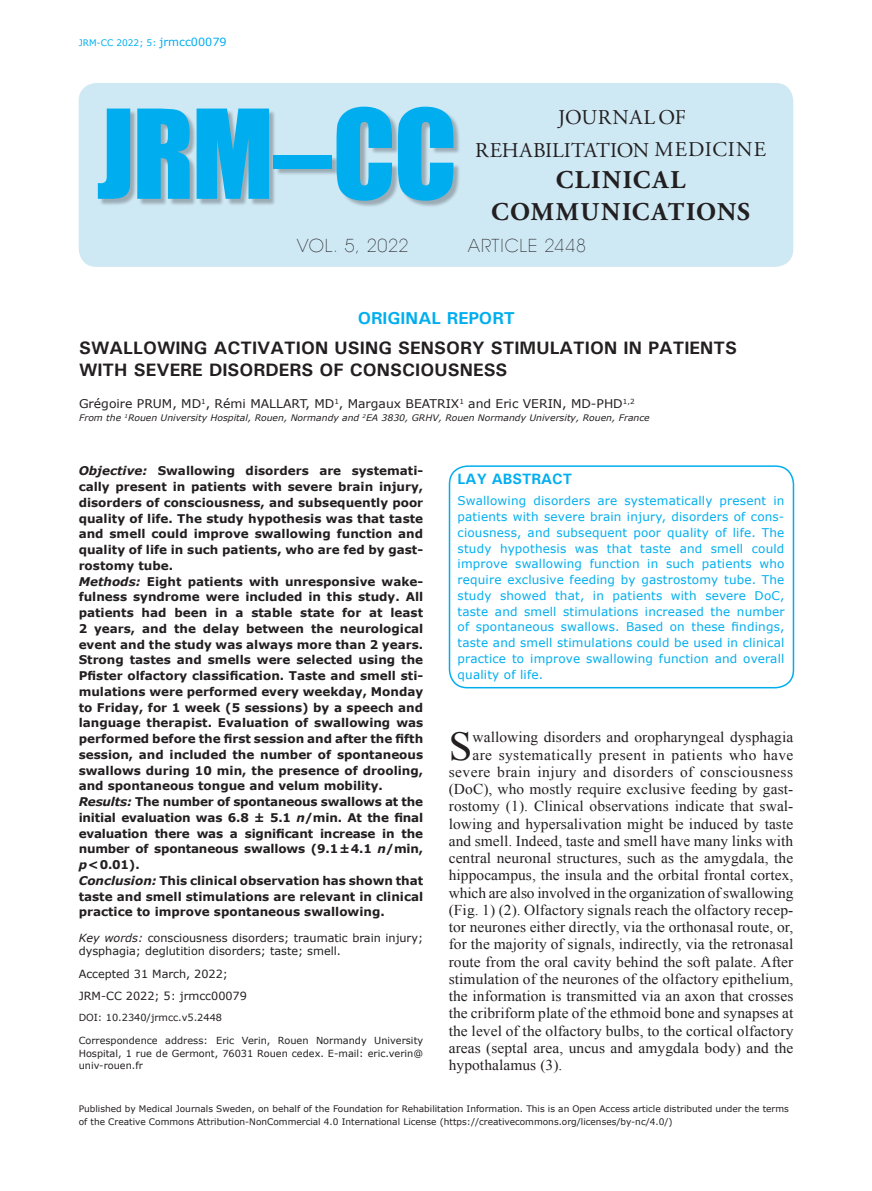
<style>
.page{position:relative;width:872px;height:1191px;background:#fff}
.page>*{position:absolute;margin:0;border:0;box-sizing:border-box;transform-origin:0 0}
.t1{font:114.15px "Impact";color:#00aeef}
.Drop_text{font:41.1px "Times New Roman";color:#231f20}
.t2{font:700 25.5px/32px "Adobe Garamond Pro";letter-spacing:.06em;color:#231f20;text-align:center}
.t3{font:21px/33px "Adobe Garamond Pro";letter-spacing:.015em;color:#231f20;text-align:center}
.Article_tittle{font:700 18px/21.6px "Univers";color:#231f20}
.t4{font:200 17.85px "Avant Garde LT";letter-spacing:.045em;color:#231f20}
.t5{font:700 17.25px "Univers";color:#00aeef}
.Drop_text-2{font:15px "Times New Roman";letter-spacing:.005em;color:#231f20}
.Drop_text-3{font:15px "Times New Roman";letter-spacing:.03em;color:#231f20}
.Drop_text-4{font:15px "Times New Roman";letter-spacing:.025em;color:#231f20}
.Main_message_rubrik{font:700 15px "Univers";color:#00aeef}
.Abstract{font:700 12px/15.8px "Verdana";color:#231f20;text-align:justify}
.Main_message{font:12px/15.8px "Verdana";letter-spacing:.015em;color:#00aeef;text-align:justify}
.AU{font:12px "Verdana";color:#231f20}
.Keywords{font:11.25px/13.5px "Verdana";color:#231f20}
.Ref_sid{font:11.25px "Verdana";color:#231f20}
.Accept_Epub{font:11.25px "Verdana";color:#231f20}
.Accept_Epub-2{font:9.75px/13.5px "Verdana";color:#231f20}
.Corr_Adress{font:9.75px "Verdana";color:#231f20}
.t6{font:9px/13.5px "Verdana";color:#231f20}
.Adress{font:italic 9px "Verdana";color:#231f20}
.t7{font:9px "Verdana";color:#00aeef}
.s1{font-size:11.25px}
.s2{font-style:italic}
</style>
<div class="page">
<div style="left:79px;top:83px;width:714px;height:184px;background:#cee8f4;border-radius:18px"></div>
<div style="left:99px;top:109px;width:361px;height:99px;background:#231f20;opacity:.3"></div>
<div style="left:449px;top:465px;width:345px;height:223px;border:2px solid #00aeef;border-radius:18px"></div>
<p class="t7" style="left:79px;top:37px;width:149px">JRM-CC 2022; 5: <span class="s1">jrmcc00079</span></p>
<h1 class="t1" style="left:97px;top:65px;width:362px">JRM–CC</h1>
<h3 class="t4" style="left:297px;top:235px;width:113px">VOL. 5, 2022</h3>
<h3 class="t4" style="left:468px;top:235px;width:120px">ARTICLE 2448</h3>
<h3 class="t3" style="left:475px;top:101px;width:292px">JOURNAL OF<br>REHABILITATION MEDICINE</h3>
<h3 class="t2" style="left:491px;top:164px;width:260px">CLINICAL<br>COMMUNICATIONS</h3>
<h3 class="t5" style="left:358px;top:307px;width:159px">ORIGINAL REPORT</h3>
<p class="Article_tittle" style="left:79px;top:337px;width:659px">SWALLOWING ACTIVATION USING SENSORY STIMULATION IN PATIENTS<br>WITH SEVERE DISORDERS OF CONSCIOUSNESS</p>
<p class="AU" style="left:79px;top:396px;width:557px">Grégoire PRUM, MD<sup>1</sup>, Rémi MALLART, MD<sup>1</sup>, Margaux BEATRIX<sup>1</sup> and Eric VERIN, MD-PHD<sup>1,2</sup></p>
<p class="Adress" style="left:79px;top:412px;width:572px">From the <sup>1</sup>Rouen University Hospital, Rouen, Normandy and <sup>2</sup>EA 3830, GRHV, Rouen Normandy University, Rouen, France</p>
<p class="Abstract" style="left:79px;top:463px;width:346px"><span class="s2">Objective:</span> Swallowing disorders are systemati&shy;cally present in patients with severe brain injury, disorders of consciousness, and subsequently poor quality of life. The study hypothesis was that taste and smell could improve swallowing function and quality of life in such patients, who are fed by gast&shy;rostomy tube.</p>
<p class="Abstract" style="left:79px;top:573px;width:346px"><span class="s2">Methods:</span> Eight patients with unresponsive wake&shy;fulness syndrome were included in this study. All patients had been in a stable state for at least 2 years, and the delay between the neurological event and the study was always more than 2 years.<br>Strong tastes and smells were selected using the Pfister olfactory classification. Taste and smell sti&shy;mulations were performed every weekday, Monday to Friday, for 1 week (5 sessions) by a speech and language therapist. Evaluation of swallowing was performed before the first session and after the fifth session, and included the number of spontaneous swallows during 10 min, the presence of drooling, and spontaneous tongue and velum mobility.</p>
<p class="Abstract" style="left:79px;top:794px;width:346px"><span class="s2">Results:</span> The number of spontaneous swallows at the initial evaluation was 6.8 ± 5.1 <span class="s2">n</span>/min. At the final evaluation there was a significant increase in the number of spontaneous swallows (9.1±4.1 <span class="s2">n</span>/min, <span class="s2">p</span>&lt;0.01).</p>
<p class="Abstract" style="left:79px;top:872px;width:346px"><span class="s2">Conclusion:</span> This clinical observation has shown that taste and smell stimulations are relevant in clinical practice to improve spontaneous swallowing.</p>
<p class="Keywords" style="left:79px;top:931px;width:346px"><span class="s2">Key words:</span> consciousness disorders; traumatic brain injury; dysphagia; deglutition disorders; taste; smell.</p>
<p class="Accept_Epub" style="left:79px;top:966px;width:151px">Accepted 31 March, 2022;</p>
<p class="Ref_sid" style="left:79px;top:989px;width:170px">JRM-CC 2022; 5: jrmcc00079</p>
<p class="Corr_Adress" style="left:79px;top:1011px;width:145px">DOI: 10.2340/jrmcc.v5.2448</p>
<p class="Accept_Epub-2" style="left:79px;top:1033px;width:346px">Correspondence address: Eric Verin, Rouen Normandy University<br>Hospital, 1 rue de Germont, 76031 Rouen cedex. E-mail: eric.verin@</p>
<p class="Accept_Epub-2" style="left:79px;top:1058px;width:66px">univ-rouen.fr</p>
<p class="Main_message_rubrik" style="left:457px;top:469px;width:116px">LAY ABSTRACT</p>
<p class="Main_message" style="left:457px;top:493px;width:328px">Swallowing disorders are systematically present in patients with severe brain injury, disorders of cons&shy;ciousness, and subsequent poor quality of life. The study hypothesis was that taste and smell could improve swallowing function in such patients who require exclusive feeding by gastrostomy tube. The study showed that, in patients with severe DoC, taste and smell stimulations increased the number of spontaneous swallows. Based on these findings, taste and smell stimulations could be used in clinical practice to improve swallowing function and overall quality of life.</p>
<p class="Drop_text" style="left:449px;top:718px;width:25px">S</p>
<p class="Drop_text-2" style="left:472px;top:727px;width:322px">wallowing disorders and oropharyngeal dysphagia</p>
<p class="Drop_text-4" style="left:472px;top:744px;width:322px">are systematically present in patients who have</p>
<p class="Drop_text-3" style="left:449px;top:761px;width:346px">severe brain injury and disorders of consciousness</p>
<p class="Drop_text-2" style="left:449px;top:779px;width:346px">(DoC), who mostly require exclusive feeding by gast-</p>
<p class="Drop_text-2" style="left:449px;top:796px;width:346px">rostomy (1). Clinical observations indicate that swal-</p>
<p class="Drop_text-2" style="left:449px;top:813px;width:346px">lowing and hypersalivation might be induced by taste</p>
<p class="Drop_text-2" style="left:449px;top:830px;width:346px">and smell. Indeed, taste and smell have many links with</p>
<p class="Drop_text-2" style="left:449px;top:848px;width:346px">central neuronal structures, such as the amygdala, the</p>
<p class="Drop_text-2" style="left:449px;top:865px;width:346px">hippocampus, the insula and the orbital frontal cortex,</p>
<p class="Drop_text-2" style="left:449px;top:882px;width:346px">which are also involved in the organization of swallowing</p>
<p class="Drop_text-2" style="left:449px;top:899px;width:346px">(Fig. 1) (2). Olfactory signals reach the olfactory recep-</p>
<p class="Drop_text-2" style="left:449px;top:917px;width:346px">tor neurones either directly, via the orthonasal route, or,</p>
<p class="Drop_text-2" style="left:449px;top:934px;width:346px">for the majority of signals, indirectly, via the retronasal</p>
<p class="Drop_text-2" style="left:449px;top:951px;width:346px">route from the oral cavity behind the soft palate. After</p>
<p class="Drop_text-2" style="left:449px;top:968px;width:346px">stimulation of the neurones of the olfactory epithelium,</p>
<p class="Drop_text-2" style="left:449px;top:986px;width:346px">the information is transmitted via an axon that crosses</p>
<p class="Drop_text-2" style="left:449px;top:1003px;width:346px">the cribriform plate of the ethmoid bone and synapses at</p>
<p class="Drop_text-2" style="left:449px;top:1020px;width:346px">the level of the olfactory bulbs, to the cortical olfactory</p>
<p class="Drop_text-2" style="left:449px;top:1037px;width:346px">areas (septal area, uncus and amygdala body) and the</p>
<p class="Drop_text-2" style="left:449px;top:1055px;width:115px">hypothalamus (3).</p>
<p class="t6" style="left:79px;top:1101px;width:711px">Published by Medical Journals Sweden, on behalf of the Foundation for Rehabilitation Information. This is an Open Access article distributed under the terms of the Creative Commons Attribution-NonCommercial 4.0 International License (https://creativecommons.org/licenses/by-nc/4.0/)</p>
</div>
